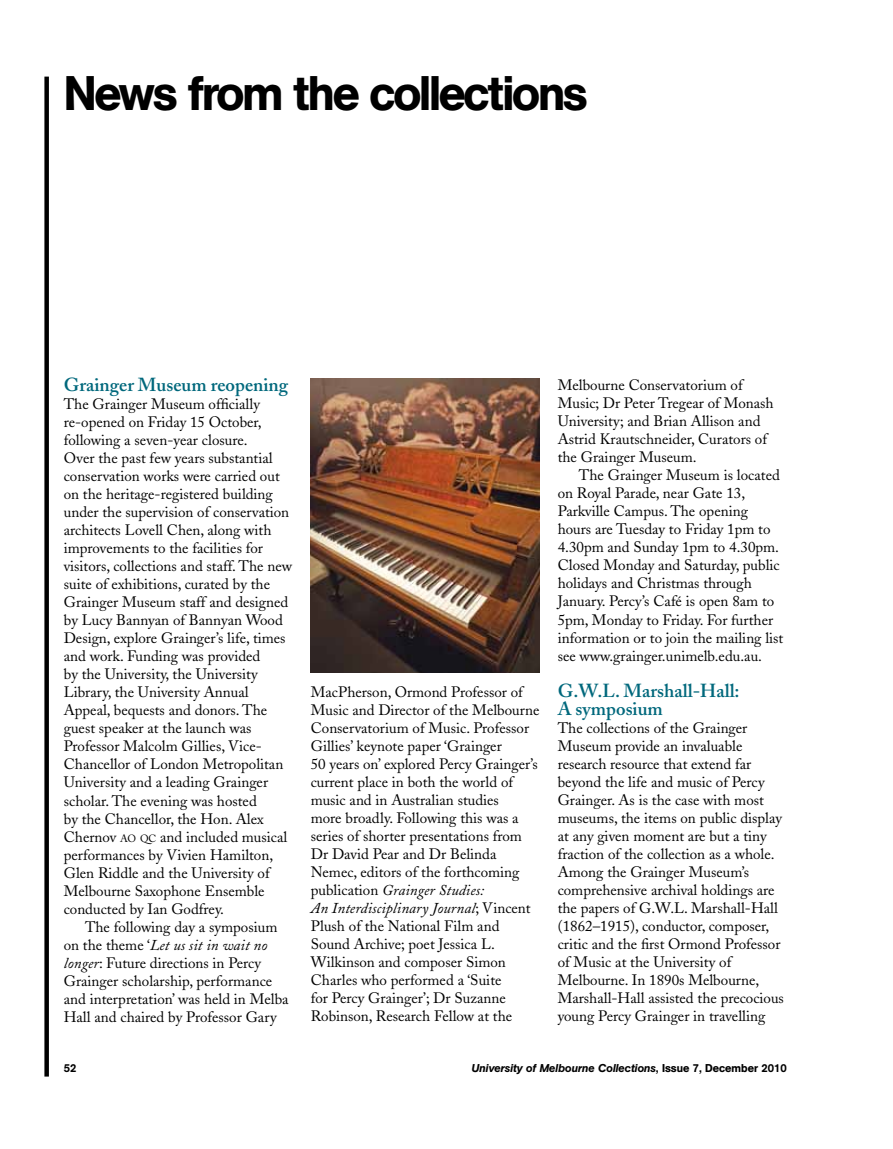
<style>
.page{position:relative;width:893px;height:1149px;background:#fff}
.page>*{position:absolute;margin:0;border:0;box-sizing:border-box;transform-origin:0 0}
.t1{font:500 48px "AG Book BQ";letter-spacing:-.045em;color:#000}
.t2{font:600 18.75px/18px "Adobe Caslon";color:#00687c}
.t3{font:15px/18px "Adobe Caslon";color:#000}
.t4{font:italic 500 11.25px "AG Book BQ";color:#000}
.t5{font:500 11.25px "AG Book BQ";color:#000}
.s1{font-size:10.5px}
.s2{font-style:italic}
.s3{font-style:normal}
</style>
<div class="page">
<div style="left:44px;top:77px;width:5px;height:999px;background:#000"></div>
<img style="left:311px;top:378px;width:229px;height:294px">
<h1 class="t1" style="left:64px;top:65px;width:526px">News from the collections</h1>
<p class="t2" style="left:64px;top:376px;width:226px">Grainger Museum reopening</p>
<p class="t3" style="left:64px;top:395px;width:230px">The Grainger Museum officially re-opened on Friday 15 October, following a seven-year closure.<br>Over the past few years substantial conservation works were carried out on the heritage-registered building under the supervision of conservation architects Lovell Chen, along with improvements to the facilities for visitors, collections and staff. The new suite of exhibitions, curated by the Grainger Museum staff and designed by Lucy Bannyan of Bannyan Wood Design, explore Grainger’s life, times and work. Funding was provided<br>by the University, the University Library, the University Annual Appeal, bequests and donors. The guest speaker at the launch was Professor Malcolm Gillies, Vice-Chancellor of London Metropolitan University and a leading Grainger scholar. The evening was hosted<br>by the Chancellor, the Hon. Alex Chernov <span class="s1">AO QC</span> and included musical performances by Vivien Hamilton, Glen Riddle and the University of Melbourne Saxophone Ensemble conducted by Ian Godfrey.</p>
<p class="t3" style="left:64px;top:917px;width:226px;text-indent:21px">The following day a symposium on the theme ‘<span class="s2">Let us sit in wait no longer</span>: Future directions in Percy Grainger scholarship, performance and interpretation’ was held in Melba Hall and chaired by Professor Gary</p>
<p class="t3" style="left:311px;top:683px;width:230px">MacPherson, Ormond Professor of Music and Director of the Melbourne Conservatorium of Music. Professor Gillies’ keynote paper ‘Grainger<br>50 years on’ explored Percy Grainger’s current place in both the world of music and in Australian studies<br>more broadly. Following this was a series of shorter presentations from Dr David Pear and Dr Belinda Nemec, editors of the forthcoming publication <span class="s2">Grainger Studies:<br>An Interdisciplinary Journal</span>; Vincent Plush of the National Film and Sound Archive; poet Jessica L.<br>Wilkinson and composer Simon Charles who performed a ‘Suite<br>for Percy Grainger’; Dr Suzanne Robinson, Research Fellow at the</p>
<p class="t3" style="left:558px;top:376px;width:217px">Melbourne Conservatorium of<br>Music; Dr Peter Tregear of Monash<br>University; and Brian Allison and<br>Astrid Krautschneider, Curators of the Grainger Museum.</p>
<p class="t3" style="left:558px;top:466px;width:227px;text-indent:21px">The Grainger Museum is located on Royal Parade, near Gate 13, Parkville Campus. The opening hours are Tuesday to Friday 1pm to 4.30pm and Sunday 1pm to 4.30pm.<br>Closed Monday and Saturday, public holidays and Christmas through January. Percy’s Café is open 8am to 5pm, Monday to Friday. For further information or to join the mailing list see www.grainger.unimelb.edu.au.</p>
<p class="t2" style="left:558px;top:681px;width:183px">G.W.L. Marshall-Hall:<br>A symposium</p>
<p class="t3" style="left:558px;top:718px;width:228px">The collections of the Grainger Museum provide an invaluable research resource that extend far beyond the life and music of Percy Grainger. As is the case with most museums, the items on public display at any given moment are but a tiny fraction of the collection as a whole.<br>Among the Grainger Museum’s comprehensive archival holdings are the papers of G.W.L. Marshall-Hall (1862–1915), conductor, composer, critic and the first Ormond Professor of Music at the University of Melbourne. In 1890s Melbourne, Marshall-Hall assisted the precocious young Percy Grainger in travelling</p>
<p class="t5" style="left:64px;top:1060px;width:14px">52</p>
<p class="t4" style="left:471px;top:1061px;width:317px">University of Melbourne Collections<span class="s3">, Issue 7, December 2010</span></p>
</div>
